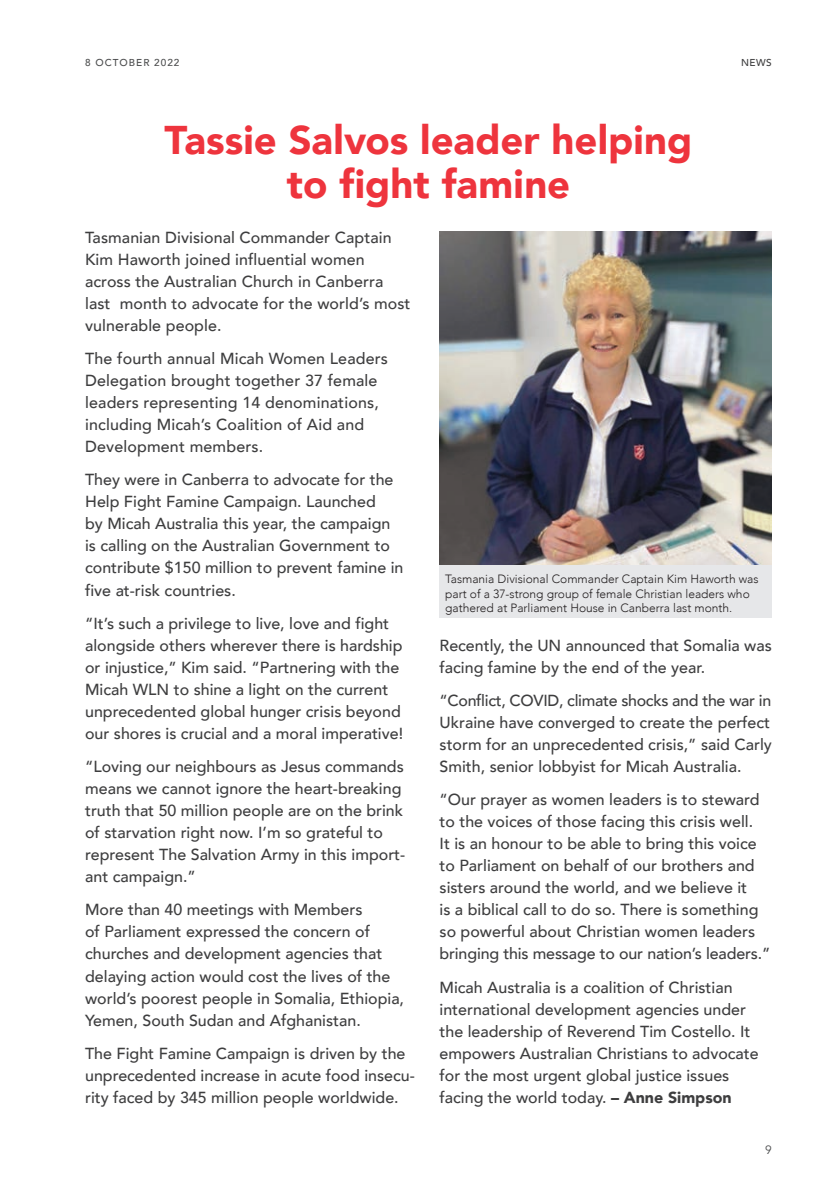
<style>
.page{position:relative;width:840px;height:1191px;background:#fff}
.page>*{position:absolute;margin:0;border:0;box-sizing:border-box;transform-origin:0 0}
.Salvos_Header{font:900 40px/44px "Avenir";color:#ee343d;text-align:center}
.Salvos_Body{font:500 16px/22px "Avenir";color:#3e3e3f}
.Image_Caption{font:300 12px/14.4px "Avenir";color:#231f20}
.t1{font:12px "Avenir";color:#4b4c4d}
.t2{font:500 10px "Avenir";letter-spacing:.1em;color:#4b4c4d}
.Page_name_-_Right{font:500 10px "Avenir";color:#3e3e3f}
.s1{font-weight:900}
</style>
<div class="page">
<img style="left:439px;top:232px;width:332px;height:333px">
<div style="left:439px;top:565px;width:332px;height:52px;background:#e6e7e9"></div>
<p class="t2" style="left:85px;top:54px;width:28px">8 October</p>
<p class="t2" style="left:154px;top:54px;width:27px">2022</p>
<p class="Salvos_Header" style="left:164px;top:117px;width:529px">Tassie Salvos leader helping to fight famine</p>
<p class="Page_name_-_Right" style="left:740px;top:54px;width:32px">NEWS</p>
<p class="Salvos_Body" style="left:85px;top:225px;width:327px">Tasmanian Divisional Commander Captain Kim Haworth joined influential women across the Australian Church in Canberra last month to advocate for the world’s most vulnerable people.</p>
<p class="Salvos_Body" style="left:85px;top:346px;width:304px">The fourth annual Micah Women Leaders Delegation brought together 37 female leaders representing 14 denominations, including Micah’s Coalition of Aid and Development members.</p>
<p class="Salvos_Body" style="left:85px;top:468px;width:320px">They were in Canberra to advocate for the Help Fight Famine Campaign. Launched<br>by Micah Australia this year, the campaign is calling on the Australian Government to contribute $150 million to prevent famine in five at-risk countries.</p>
<p class="Salvos_Body" style="left:85px;top:611px;width:319px">“It’s such a privilege to live, love and fight alongside others wherever there is hardship or injustice,” Kim said. “Partnering with the Micah WLN to shine a light on the current unprecedented global hunger crisis beyond our shores is crucial and a moral imperative!</p>
<p class="Salvos_Body" style="left:85px;top:754px;width:321px">“Loving our neighbours as Jesus commands means we cannot ignore the heart-breaking truth that 50 million people are on the brink of starvation right now. I’m so grateful to represent The Salvation Army in this import&shy;ant campaign.”</p>
<p class="Salvos_Body" style="left:85px;top:898px;width:320px">More than 40 meetings with Members<br>of Parliament expressed the concern of churches and development agencies that delaying action would cost the lives of the world’s poorest people in Somalia, Ethiopia, Yemen, South Sudan and Afghanistan.</p>
<p class="Salvos_Body" style="left:85px;top:1041px;width:331px">The Fight Famine Campaign is driven by the unprecedented increase in acute food insecu&shy;rity faced by 345 million people worldwide.</p>
<p class="Image_Caption" style="left:445px;top:572px;width:315px">Tasmania Divisional Commander Captain Kim Haworth was part of a 37-strong group of female Christian leaders who gathered at Parliament House in Canberra last month.</p>
<p class="Salvos_Body" style="left:439px;top:633px;width:333px">Recently, the UN announced that Somalia was facing famine by the end of the year.</p>
<p class="Salvos_Body" style="left:439px;top:688px;width:333px;text-align:justify">“Conflict, COVID, climate shocks and the war in Ukraine have converged to create the perfect storm for an unprecedented crisis,” said Carly Smith, senior lobbyist for Micah Australia.</p>
<p class="Salvos_Body" style="left:439px;top:787px;width:332px">“Our prayer as women leaders is to steward to the voices of those facing this crisis well.<br>It is an honour to be able to bring this voice to Parliament on behalf of our brothers and sisters around the world, and we believe it<br>is a biblical call to do so. There is something so powerful about Christian women leaders bringing this message to our nation’s leaders.”</p>
<p class="Salvos_Body" style="left:439px;top:975px;width:320px">Micah Australia is a coalition of Christian international development agencies under the leadership of Reverend Tim Costello. It empowers Australian Christians to advocate for the most urgent global justice issues facing the world today. <span class="s1">– Anne Simpson</span></p>
<p class="t1" style="left:764px;top:1142px;width:8px">9</p>
</div>
